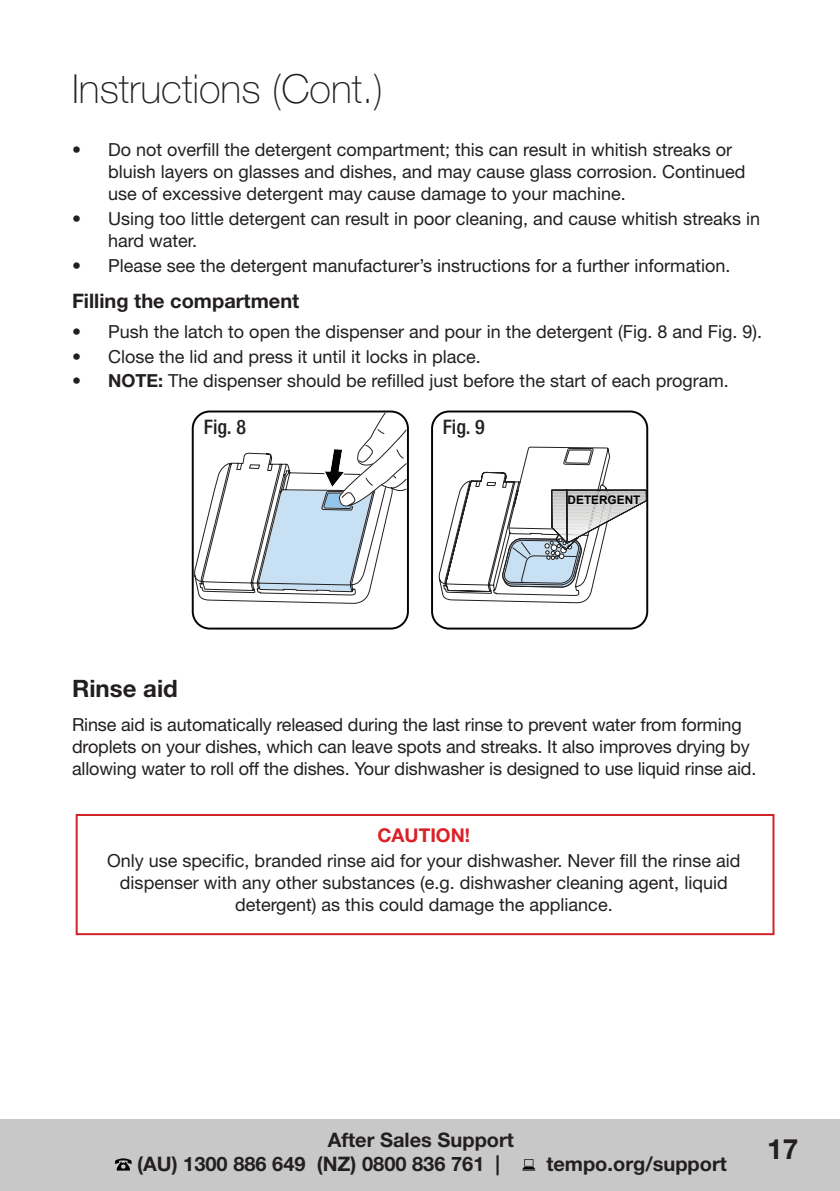
<style>
.page{position:relative;width:840px;height:1191px;background:#fff}
.page>*{position:absolute;margin:0;border:0;box-sizing:border-box;transform-origin:0 0}
.Big_Heading{font:100 40px "Helvetica Neue";color:#231f20}
.t1{font:700 28px "Helvetica Neue LT Std";color:#231f20}
.body{font:700 24px "Helvetica Neue";color:#231f20}
.body-2{font:700 20px/24px "Helvetica Neue";color:#231f20}
.body-3{font:500 condensed 20px "Helvetica Neue";color:#231f20}
.body-4{font:700 19px "Helvetica Neue LT Std";color:#da2128}
.body-5{font:18px/22px "Helvetica Neue";color:#231f20}
.t2{font:700 11.8px "Arial";color:#000001}
.s1{font-weight:700}
.s2{font-family:"Helvetica Neue";font-weight:800}
</style>
<div class="page">
<div style="left:0;top:1119px;width:839px;height:72px;background:#c8c8c9"></div>
<svg style="left:115px;top:1158px;width:17px;height:12px"></svg>
<svg style="left:522px;top:1159px;width:13px;height:11px"></svg>
<div style="left:192px;top:410px;width:216px;height:219px;border:2px solid #040503;border-radius:17px"></div>
<div style="left:431px;top:410px;width:217px;height:219px;border:2px solid #040503;border-radius:17px"></div>
<svg style="left:193px;top:412px;width:214px;height:192px"></svg>
<svg style="left:437px;top:417px;width:209px;height:213px"></svg>
<div style="left:76px;top:814px;width:698px;height:121px;border:2px solid #d1232a"></div>
<p class="Big_Heading" style="left:72px;top:66px;width:312px">Instructions (Cont.)</p>
<p class="body-5" style="left:108px;top:138px;width:638px;text-indent:-36px">• Do not overfill the detergent compartment; this can result in whitish streaks or bluish layers on glasses and dishes, and may cause glass corrosion. Continued use of excessive detergent may cause damage to your machine.</p>
<p class="body-5" style="left:108px;top:207px;width:653px;text-indent:-36px">• Using too little detergent can result in poor cleaning, and cause whitish streaks in hard water.</p>
<p class="body-5" style="left:72px;top:254px;width:659px">• Please see the detergent manufacturer’s instructions for a further information.</p>
<p class="body-2" style="left:72px;top:288px;width:228px">Filling the compartment</p>
<p class="body-5" style="left:72px;top:320px;width:691px">• Push the latch to open the dispenser and pour in the detergent (Fig. 8 and Fig. 9).</p>
<p class="body-5" style="left:72px;top:345px;width:410px">• Close the lid and press it until it locks in place.</p>
<p class="body-5" style="left:72px;top:370px;width:658px"><span class="s1">• NOTE:</span> The dispenser should be refilled just before the start of each program.</p>
<p class="body-3" style="left:204px;top:415px;width:44px">Fig. 8</p>
<p class="body-3" style="left:442px;top:415px;width:44px">Fig. 9</p>
<p class="t2" style="left:567px;top:491px;width:74px">DETERGENT</p>
<p class="body" style="left:72px;top:674px;width:107px">Rinse aid</p>
<p class="body-5" style="left:72px;top:713px;width:685px">Rinse aid is automatically released during the last rinse to prevent water from forming droplets on your dishes, which can leave spots and streaks. It also improves drying by allowing water to roll off the dishes. Your dishwasher is designed to use liquid rinse aid.</p>
<p class="body-4" style="left:377px;top:823px;width:94px">CAUTION!</p>
<p class="body-5" style="left:107px;top:849px;width:634px;text-align:center">Only use specific, branded rinse aid for your dishwasher. Never fill the rinse aid dispenser with any other substances (e.g. dishwasher cleaning agent, liquid detergent) as this could damage the appliance.</p>
<p class="body-2" style="left:137px;top:1127px;width:378px;text-indent:190px">After Sales Support (AU) 1300 886 649 (NZ) 0800 836 761 |</p>
<p class="body-2" style="left:546px;top:1151px;width:182px">tempo.org/support</p>
<h2 class="t1" style="left:766px;top:1132px;width:42px">17<span class="s2">17</span></h2>
</div>
